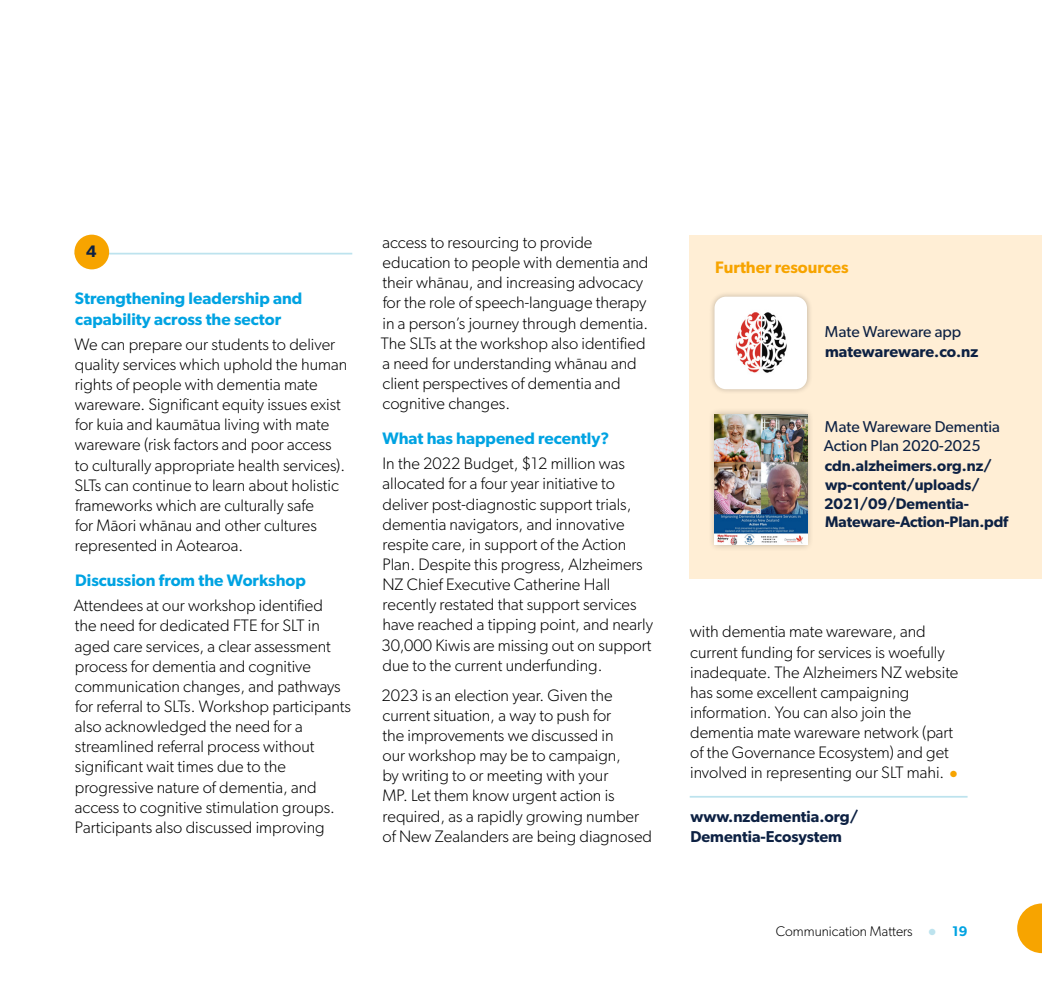
<style>
.page{position:relative;width:1042px;height:993px;background:#fff}
.page>*{position:absolute;margin:0;border:0;box-sizing:border-box;transform-origin:0 0}
.body{font:300 16.62px/20.1px "Gibson";color:#000}
.t1{font:600 16.62px/20.1px "Gibson";color:#00a3e2}
.t2{font:600 16.62px "Gibson";color:#f7a400}
.body-2{font:600 16.62px "Gibson";color:#0d2143}
.more_info_2nd{font:15.75px/19.2px "Gibson";color:#0d2143}
.more_info{font:600 15.75px/19.2px "Gibson";color:#0d2143}
.more_info_2nd-2{font:600 15.75px/19.2px "Gibson";color:#0d2143}
.more_info_2nd-3{font:600 15.4px/19.2px "Gibson";color:#0d2143}
.t3{font:300 14px "Gibson";color:#000}
.s1{font-weight:400}
.s2{font-weight:600;font-size:19.25px;color:#f7a400}
.s3{font-weight:600;font-size:19.25px;color:#bde3ee}
.s4{font-weight:600;color:#00a3e2}
</style>
<div class="page">
<hr style="left:74px;top:253px;width:278px;height:1px;background:#bde3ee">
<div style="left:74px;top:234px;width:35px;height:35px;background:#f7a400;border-radius:50%"></div>
<div style="left:690px;top:234px;width:352px;height:344px;background:#ffeed5"></div>
<div style="left:708px;top:407px;width:105px;height:144px;background:#000;opacity:.25"></div>
<img style="left:714px;top:414px;width:93px;height:130px">
<div style="left:708px;top:290px;width:105px;height:105px;background:#000;opacity:.25"></div>
<div style="left:714px;top:296px;width:93px;height:93px;background:#fff;border-radius:11px"></div>
<img style="left:735px;top:312px;width:52px;height:61px">
<hr style="left:690px;top:795px;width:277px;height:2px;background:#bde3ee">
<svg style="left:1017px;top:903px;width:25px;height:49px"></svg>
<p class="body-2" style="left:86px;top:242px;width:12px">4</p>
<h2 class="t1" style="left:75px;top:288px;width:229px">Strengthening leadership and capability across the sector</h2>
<p class="body" style="left:74px;top:333px;width:274px">We can prepare our students to deliver quality services which uphold the human rights of people with dementia mate wareware. Significant equity issues exist for kuia and kaumātua living with mate wareware (risk factors and poor access to culturally appropriate health services).<br>SLTs can continue to learn about holistic frameworks which are culturally safe<br>for Māori whānau and other cultures represented in Aotearoa.</p>
<h2 class="t1" style="left:75px;top:569px;width:232px">Discussion from the Workshop</h2>
<p class="body" style="left:74px;top:595px;width:279px">Attendees at our workshop identified<br>the need for dedicated FTE for SLT in aged care services, a clear assessment process for dementia and cognitive communication changes, and pathways for referral to SLTs. Workshop participants also acknowledged the need for a streamlined referral process without significant wait times due to the progressive nature of dementia, and access to cognitive stimulation groups.<br>Participants also discussed improving</p>
<p class="body" style="left:381px;top:232px;width:269px">access to resourcing to provide education to people with dementia and their whānau, and increasing advocacy for the role of speech-language therapy in a person’s journey through dementia.<br>The SLTs at the workshop also identified a need for understanding whānau and client perspectives of dementia and cognitive changes.</p>
<h2 class="t1" style="left:382px;top:428px;width:228px">What has happened recently?</h2>
<p class="body" style="left:381px;top:453px;width:273px">In the 2022 Budget, $12 million was allocated for a four year initiative to deliver post-diagnostic support trials, dementia navigators, and innovative respite care, in support of the Action Plan. Despite this progress, Alzheimers NZ Chief Executive Catherine Hall recently restated that support services have reached a tipping point, and nearly 30,000 Kiwis are missing out on support due to the current underfunding.</p>
<p class="body" style="left:381px;top:684px;width:272px">2023 is an election year. Given the current situation, a way to push for<br>the improvements we discussed in<br>our workshop may be to campaign,<br>by writing to or meeting with your<br>MP. Let them know urgent action is required, as a rapidly growing number of New Zealanders are being diagnosed</p>
<h2 class="t2" style="left:715px;top:257px;width:135px">Further resources</h2>
<p class="more_info_2nd-2" style="left:825px;top:322px;width:155px"><span class="s1">Mate Wareware app </span>matewareware.co.nz</p>
<p class="more_info_2nd" style="left:824px;top:416px;width:178px">Mate Wareware Dementia<br>Action Plan 2020-2025</p>
<p class="more_info_2nd-3" style="left:824px;top:455px;width:169px">cdn.alzheimers.org.nz/ wp-content/uploads/<br>2021/09/Dementia-</p>
<p class="more_info_2nd-3" style="left:825px;top:511px;width:185px">Mateware-Action-Plan.pdf</p>
<p class="body" style="left:690px;top:621px;width:271px">with dementia mate wareware, and current funding for services is woefully inadequate. The Alzheimers NZ website has some excellent campaigning information. You can also join the dementia mate wareware network (part of the Governance Ecosystem) and get involved in representing our SLT mahi. <span class="s2">•</span></p>
<p class="more_info" style="left:690px;top:806px;width:169px">www.nzdementia.org/<br>Dementia-Ecosystem</p>
<p class="t3" style="left:776px;top:922px;width:193px">Communication Matters <span class="s3">•</span> <span class="s4">19</span></p>
</div>
